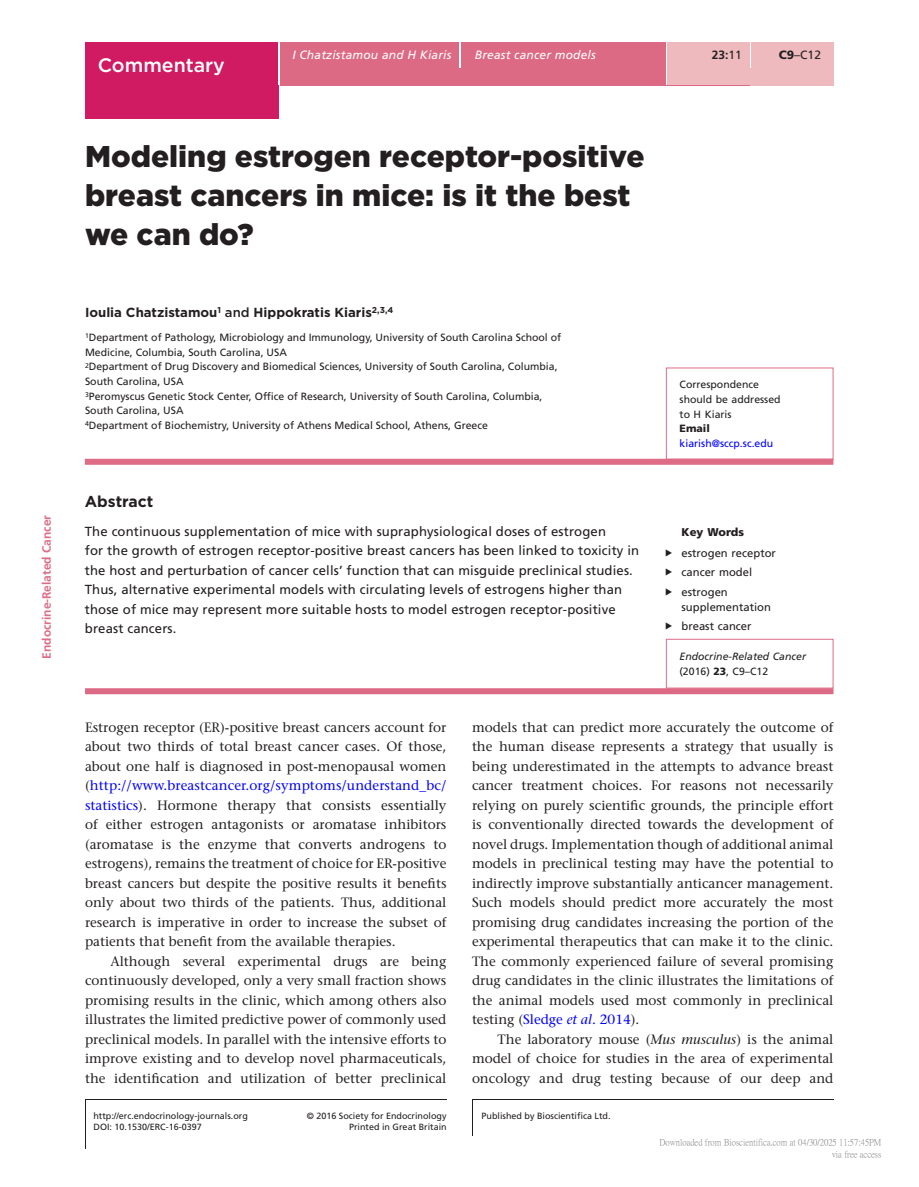
<style>
.page{position:relative;width:919px;height:1187px;background:#fff}
.page>*{position:absolute;margin:0;border:0;box-sizing:border-box;transform-origin:0 0}
.CT{font:900 30px/39px "Gotham";color:#231f20}
.AT{font:500 19.5px "Gotham";color:#fff}
.ABS_H{font:700 15.75px "Gotham";color:#231f20}
.TXI{font:500 13.5px/19.5px "Stone Serif Std";color:#231f20;text-align:justify}
.TXT{font:500 13.5px/19.5px "Stone Serif Std";color:#231f20;text-align:justify}
.ABS_TXT{font:13.2px/19.5px "Frutiger LT Std";letter-spacing:.01em;color:#231f20}
.AU{font:700 13.2px "Gotham";color:#231f20}
.t1{font:700 12px "Frutiger LT Std";color:#df6c85}
.Author_Name{font:italic 12px "Frutiger LT Std";letter-spacing:.015em;color:#fff}
.Article_Title{font:italic 12px "Frutiger LT Std";letter-spacing:.015em;color:#fff}
.TXT-2{font:12px "Frutiger LT Std";color:#231f20}
.V{font:700 12px "Frutiger LT Std";color:#231f20}
.t2{font:11.25px/15px "Frutiger LT Std";color:#231f20}
.Keywords_Head{font:900 11.25px "Frutiger LT Std";color:#231f20}
.Address{font:10.5px/14.7px "Frutiger LT Std";color:#231f20}
.Corres{font:10.5px "Frutiger LT Std";color:#231f20}
.Corres-2{font:italic 10.5px/14.7px "Frutiger LT Std";color:#231f20}
.Corres-3{font:10.5px "Frutiger LT Std";color:#00f}
.Corres-4{font:900 10.5px "Frutiger LT Std";color:#231f20}
.TXT-3{font:9px/11.4px "Frutiger LT Std";color:#231f20;text-align:right}
.t3{font:9px/12px "P Ming Li U";color:rgb(0 0 0/.5);text-align:right}
.s1{font-weight:500}
.s2{font-weight:400}
.s3{font-weight:900}
.s4{font-style:normal}
.s5{font-weight:900;font-style:normal}
.s6{color:#00f}
.s7{font-style:italic;color:#00f}
.s8{font-style:italic}
</style>
<div class="page">
<div style="left:85px;top:43px;width:194px;height:76px;background:#d01b62"></div>
<div style="left:280px;top:51px;width:553px;height:34px;background:#dd6a84"></div>
<div style="left:280px;top:43px;width:179px;height:8px;background:#dd6a84"></div>
<hr style="left:459px;top:43px;width:2px;height:25px;background:#fff">
<div style="left:461px;top:43px;width:204px;height:42px;background:#dd6a84"></div>
<hr style="left:665px;top:43px;width:2px;height:42px;background:#fff">
<div style="left:667px;top:43px;width:82px;height:42px;background:#efbabe"></div>
<div style="left:749px;top:68px;width:84px;height:17px;background:#efbabe"></div>
<hr style="left:749px;top:43px;width:2px;height:25px;background:#fff">
<div style="left:751px;top:43px;width:82px;height:25px;background:#efbabe"></div>
<hr style="left:85px;top:1099px;width:1px;height:49px;background:#231f20">
<hr style="left:472px;top:1099px;width:1px;height:36px;background:#231f20">
<hr style="left:85px;top:1099px;width:361px;height:1px;background:#231f20">
<hr style="left:472px;top:1099px;width:361px;height:1px;background:#231f20">
<div style="left:85px;top:459px;width:748px;height:6px;background:#df6c85"></div>
<div style="left:666px;top:639px;width:167px;height:49px;border:1px solid #df6c85"></div>
<div style="left:85px;top:688px;width:748px;height:6px;background:#dd6a84"></div>
<p class="t1" style="left:40px;top:658px;width:145px;rotate:-90deg">Endocrine-Related Cancer</p>
<p class="AT" style="left:98px;top:53px;width:129px">Commentary</p>
<p class="Author_Name" style="left:292px;top:48px;width:161px">I Chatzistamou and H Kiaris</p>
<p class="Article_Title" style="left:475px;top:48px;width:122px">Breast cancer models</p>
<p class="CT" style="left:85px;top:136px;width:561px">Modeling estrogen receptor-positive breast cancers in mice: is it the best we can do?</p>
<p class="AU" style="left:85px;top:303px;width:310px">Ioulia Chatzistamou<sup>1</sup> <span class="s1">and</span> Hippokratis Kiaris<sup>2,3,4</sup></p>
<p class="Address" style="left:85px;top:330px;width:477px"><sup>1</sup>Department of Pathology, Microbiology and Immunology, University of South Carolina School of<br>Medicine, Columbia, South Carolina, USA</p>
<p class="Address" style="left:85px;top:359px;width:474px"><sup>2</sup>Department of Drug Discovery and Biomedical Sciences, University of South Carolina, Columbia,<br>South Carolina, USA</p>
<p class="Address" style="left:85px;top:388px;width:459px"><sup>3</sup>Peromyscus Genetic Stock Center, Office of Research, University of South Carolina, Columbia,<br>South Carolina, USA</p>
<p class="Address" style="left:85px;top:418px;width:404px"><sup>4</sup>Department of Biochemistry, University of Athens Medical School, Athens, Greece</p>
<p class="ABS_H" style="left:85px;top:491px;width:70px">Abstract</p>
<p class="ABS_TXT" style="left:85px;top:521px;width:556px">The continuous supplementation of mice with supraphysiological doses of estrogen<br>for the growth of estrogen receptor-positive breast cancers has been linked to toxicity in the host and perturbation of cancer cells’ function that can misguide preclinical studies.<br>Thus, alternative experimental models with circulating levels of estrogens higher than those of mice may represent more suitable hosts to model estrogen receptor-positive breast cancers.</p>
<p class="V" style="left:711px;top:48px;width:32px">23:<span class="s2">11</span></p>
<p class="TXT-2" style="left:778px;top:48px;width:44px"><span class="s3">C9</span>–C12</p>
<p class="Corres" style="left:679px;top:378px;width:81px">Correspondence</p>
<p class="Corres" style="left:679px;top:393px;width:102px">should be addressed</p>
<p class="Corres" style="left:679px;top:407px;width:53px">to H Kiaris</p>
<p class="Corres-4" style="left:679px;top:422px;width:32px">Email</p>
<p class="Corres-3" style="left:679px;top:437px;width:95px">kiarish@sccp.sc.edu</p>
<p class="Keywords_Head" style="left:681px;top:525px;width:64px">Key Words</p>
<p class="t2" style="left:681px;top:545px;width:96px">estrogen receptor</p>
<p class="t2" style="left:681px;top:565px;width:72px">cancer model</p>
<p class="t2" style="left:681px;top:584px;width:91px">estrogen supplementation</p>
<p class="t2" style="left:681px;top:619px;width:72px">breast cancer</p>
<p class="Corres-2" style="left:679px;top:649px;width:128px">Endocrine-Related Cancer <span class="s4">(2016)</span> <span class="s5">23</span><span class="s4">, C9–C12</span></p>
<p class="TXT" style="left:85px;top:717px;width:363px">Estrogen receptor (ER)-positive breast cancers account for about two thirds of total breast cancer cases. Of those, about one half is diagnosed in post-menopausal women (<span class="s6">http://www.breastcancer.org/symptoms/understand_bc/ statistics</span>). Hormone therapy that consists essentially of either estrogen antagonists or aromatase inhibitors (aromatase is the enzyme that converts androgens to estrogens), remains the treatment of choice for ER-positive breast cancers but despite the positive results it benefits only about two thirds of the patients. Thus, additional research is imperative in order to increase the subset of patients that benefit from the available therapies.</p>
<p class="TXI" style="left:85px;top:951px;width:363px;text-indent:26px">Although several experimental drugs are being continuously developed, only a very small fraction shows promising results in the clinic, which among others also illustrates the limited predictive power of commonly used preclinical models. In parallel with the intensive efforts to improve existing and to develop novel pharmaceuticals, the identification and utilization of better preclinical</p>
<p class="TXI" style="left:472px;top:717px;width:363px">models that can predict more accurately the outcome of the human disease represents a strategy that usually is being underestimated in the attempts to advance breast cancer treatment choices. For reasons not necessarily relying on purely scientific grounds, the principle effort is conventionally directed towards the development of novel drugs. Implementation though of additional animal models in preclinical testing may have the potential to indirectly improve substantially anticancer management.<br>Such models should predict more accurately the most promising drug candidates increasing the portion of the experimental therapeutics that can make it to the clinic.<br>The commonly experienced failure of several promising drug candidates in the clinic illustrates the limitations of the animal models used most commonly in preclinical testing (<span class="s6">Sledge</span> <span class="s7">et al</span><span class="s6">. 2014</span>).</p>
<p class="TXI" style="left:472px;top:1029px;width:363px;text-indent:26px">The laboratory mouse (<span class="s8">Mus musculus</span>) is the animal model of choice for studies in the area of experimental oncology and drug testing because of our deep and</p>
<p class="TXT-3" style="left:93px;top:1109px;width:156px">http://erc.endocrinology-journals.org</p>
<p class="TXT-3" style="left:307px;top:1109px;width:141px">© 2016 Society for Endocrinology<br>Printed in Great Britain</p>
<p class="TXT-3" style="left:481px;top:1110px;width:131px">Published by Bioscientifica Ltd.</p>
<p class="TXT-3" style="left:94px;top:1121px;width:110px">DOI: 10.1530/ERC-16-0397</p>
<p class="t3" style="left:659px;top:1136px;width:223px">Downloaded from Bioscientifica.com at 04/30/2025 11:57:45PM via free access</p>
</div>
